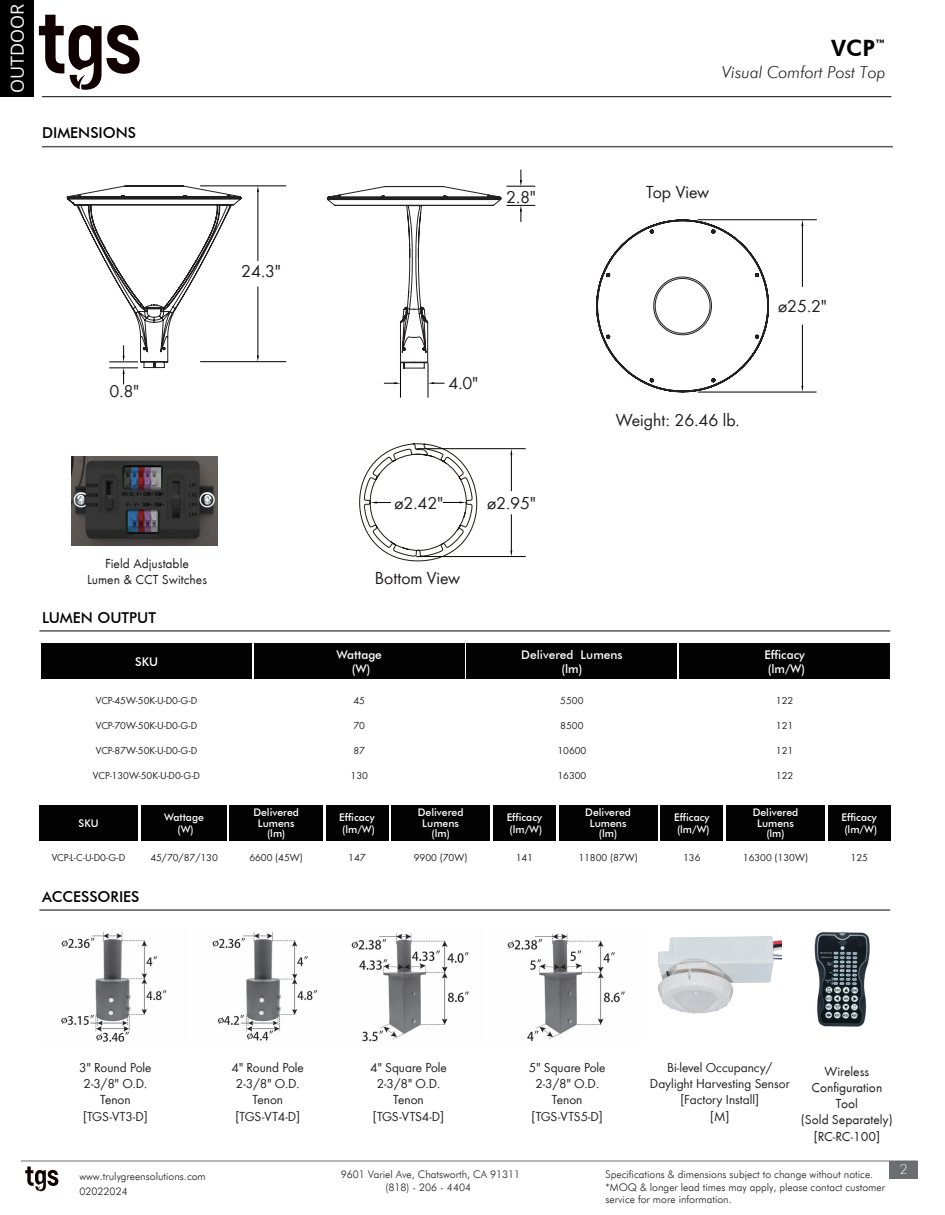
<style>
.page{position:relative;width:945px;height:1215px;background:#fff}
.page>*{position:absolute;margin:0;border:0;box-sizing:border-box;transform-origin:0 0}
.t1{font:800 22.5px "Futura BT";color:#000}
.t2{font:18px "Futura Boo";color:#231f20}
.t3{font:18px "Open Sans";color:#fafafa}
.t4{font:italic 300 16.5px "Futura BT";color:#231f20}
.t5{font:500 15px "Futura BT";color:#000}
.t6{font:300 15px "Futura Round";color:#f7f7f8}
.t7{font:13.5px/16.2px "Futura Boo";color:#231f20;text-align:center}
.t8{font:13.5px/16.2px "Futura Round";color:#231f20;text-align:center}
.t9{font:500 12px "Futura BT";color:#fff}
.t10{font:300 10.5px/15.6px "Futura BT";color:#231f20}
.t11{font:10.5px "Futura Boo";color:#231f20}
.t12{font:500 10.5px/10.5px "Futura BT";color:#fff;text-align:center}
</style>
<div class="page">
<svg style="left:25px;top:1167px;width:33px;height:24px"></svg>
<div style="left:889px;top:1161px;width:28px;height:18px;background:#6c6d70"></div>
<hr style="left:21px;top:1161px;width:896px;height:1px;background:#6c6d70">
<div style="left:0;top:0;width:34px;height:96px;background:#000"></div>
<hr style="left:42px;top:96px;width:849px;height:1px;background:#231f20">
<svg style="left:39px;top:15px;width:101px;height:75px"></svg>
<hr style="left:42px;top:146px;width:851px;height:1px;background:#57585a">
<svg style="left:596px;top:219px;width:173px;height:174px"></svg>
<hr style="left:39px;top:630px;width:851px;height:2px;background:#57585a">
<hr style="left:39px;top:909px;width:851px;height:2px;background:#57585a">
<div style="left:39px;top:805px;width:99px;height:36px;background:#030303"></div>
<div style="left:142px;top:805px;width:85px;height:36px;background:#030303"></div>
<div style="left:229px;top:805px;width:94px;height:36px;background:#030303"></div>
<div style="left:391px;top:805px;width:99px;height:36px;background:#030303"></div>
<div style="left:559px;top:805px;width:99px;height:36px;background:#030303"></div>
<div style="left:726px;top:805px;width:99px;height:36px;background:#030303"></div>
<div style="left:326px;top:805px;width:62px;height:36px;background:#030303"></div>
<div style="left:493px;top:805px;width:63px;height:36px;background:#030303"></div>
<div style="left:661px;top:805px;width:62px;height:36px;background:#030303"></div>
<div style="left:828px;top:805px;width:63px;height:36px;background:#030303"></div>
<hr style="left:698px;top:392px;width:118px;height:1px;background:#000">
<hr style="left:698px;top:219px;width:119px;height:1px;background:#000">
<hr style="left:417px;top:448px;width:108px;height:1px;background:#000">
<hr style="left:417px;top:556px;width:108px;height:1px;background:#000">
<hr style="left:802px;top:325px;width:1px;height:61px;background:#000">
<hr style="left:802px;top:226px;width:1px;height:61px;background:#000">
<hr style="left:511px;top:455px;width:1px;height:36px;background:#000">
<hr style="left:511px;top:515px;width:1px;height:35px;background:#000">
<hr style="left:258px;top:287px;width:1px;height:70px;background:#000">
<hr style="left:258px;top:190px;width:1px;height:71px;background:#000">
<hr style="left:400px;top:363px;width:1px;height:34px;background:#000">
<hr style="left:428px;top:363px;width:1px;height:34px;background:#000">
<hr style="left:200px;top:361px;width:86px;height:1px;background:#000">
<hr style="left:200px;top:186px;width:86px;height:1px;background:#000">
<svg style="left:510px;top:550px;width:2px;height:7px"></svg>
<svg style="left:384px;top:382px;width:16px;height:2px"></svg>
<svg style="left:66px;top:185px;width:176px;height:199px"></svg>
<svg style="left:428px;top:382px;width:16px;height:2px"></svg>
<svg style="left:359px;top:443px;width:142px;height:119px"></svg>
<svg style="left:326px;top:170px;width:209px;height:199px"></svg>
<svg style="left:257px;top:356px;width:2px;height:6px"></svg>
<svg style="left:257px;top:186px;width:2px;height:6px"></svg>
<img style="left:61px;top:931px;width:106px;height:111px">
<img style="left:507px;top:933px;width:118px;height:109px">
<img style="left:351px;top:933px;width:118px;height:109px">
<img style="left:212px;top:931px;width:106px;height:110px">
<img style="left:658px;top:937px;width:123px;height:76px">
<img style="left:814px;top:931px;width:56px;height:96px">
<img style="left:72px;top:456px;width:146px;height:90px">
<div style="left:41px;top:643px;width:211px;height:36px;background:#030303"></div>
<div style="left:254px;top:643px;width:211px;height:36px;background:#030303"></div>
<div style="left:467px;top:643px;width:210px;height:36px;background:#030303"></div>
<div style="left:679px;top:643px;width:211px;height:36px;background:#030303"></div>
<h2 class="t3" style="left:5px;top:93px;width:91px;rotate:-90deg">OUTDOOR</h2>
<p class="t5" style="left:42px;top:124px;width:96px">DIMENSIONS</p>
<p class="t2" style="left:109px;top:379px;width:31px">0.8"</p>
<p class="t2" style="left:241px;top:259px;width:41px">24.3"</p>
<p class="t2" style="left:506px;top:184px;width:31px">2.8"</p>
<p class="t2" style="left:448px;top:370px;width:31px">4.0"</p>
<h1 class="t1" style="left:831px;top:34px;width:56px">VCP<sup>™</sup></h1>
<p class="t4" style="left:722px;top:62px;width:165px">Visual Comfort Post Top</p>
<p class="t2" style="left:646px;top:180px;width:65px">Top View</p>
<p class="t2" style="left:778px;top:294px;width:50px">ø25.2"</p>
<p class="t2" style="left:616px;top:408px;width:125px">Weight: 26.46 lb.</p>
<p class="t8" style="left:105px;top:554px;width:85px">Field Adjustable</p>
<p class="t8" style="left:87px;top:571px;width:122px">Lumen &amp; CCT Switches</p>
<p class="t5" style="left:42px;top:609px;width:116px">LUMEN OUTPUT</p>
<p class="t9" style="left:135px;top:654px;width:24px">SKU</p>
<p class="t11" style="left:96px;top:693px;width:103px">VCP-45W-50K-U-D0-G-D</p>
<p class="t11" style="left:96px;top:718px;width:103px">VCP-70W-50K-U-D0-G-D</p>
<p class="t11" style="left:96px;top:743px;width:103px">VCP-87W-50K-U-D0-G-D</p>
<p class="t11" style="left:93px;top:768px;width:109px">VCP-130W-50K-U-D0-G-D</p>
<p class="t12" style="left:79px;top:818px;width:21px">SKU</p>
<p class="t12" style="left:164px;top:812px;width:41px">Wattage</p>
<p class="t12" style="left:178px;top:824px;width:18px">(W)</p>
<p class="t12" style="left:253px;top:807px;width:47px">Delivered<br>Lumens</p>
<p class="t12" style="left:267px;top:828px;width:20px">(lm)</p>
<p class="t2" style="left:394px;top:491px;width:50px">ø2.42"</p>
<p class="t2" style="left:375px;top:566px;width:87px">Bottom View</p>
<p class="t2" style="left:487px;top:491px;width:50px">ø2.95"</p>
<p class="t9" style="left:336px;top:647px;width:47px">Wattage</p>
<p class="t9" style="left:352px;top:661px;width:20px">(W)</p>
<p class="t9" style="left:521px;top:647px;width:103px">Delivered Lumens</p>
<p class="t9" style="left:561px;top:661px;width:22px">(lm)</p>
<p class="t11" style="left:353px;top:693px;width:13px">45</p>
<p class="t11" style="left:353px;top:718px;width:13px">70</p>
<p class="t11" style="left:353px;top:743px;width:13px">87</p>
<p class="t11" style="left:351px;top:768px;width:19px">130</p>
<p class="t11" style="left:560px;top:693px;width:25px">5500</p>
<p class="t11" style="left:560px;top:718px;width:25px">8500</p>
<p class="t11" style="left:557px;top:743px;width:31px">10600</p>
<p class="t11" style="left:557px;top:768px;width:31px">16300</p>
<p class="t12" style="left:339px;top:812px;width:37px">Efficacy</p>
<p class="t12" style="left:342px;top:824px;width:34px">(lm/W)</p>
<p class="t12" style="left:418px;top:807px;width:47px">Delivered<br>Lumens</p>
<p class="t12" style="left:432px;top:828px;width:20px">(lm)</p>
<p class="t12" style="left:507px;top:812px;width:37px">Efficacy</p>
<p class="t12" style="left:510px;top:824px;width:34px">(lm/W)</p>
<p class="t12" style="left:585px;top:807px;width:47px">Delivered<br>Lumens</p>
<p class="t12" style="left:599px;top:828px;width:20px">(lm)</p>
<p class="t12" style="left:674px;top:812px;width:37px">Efficacy</p>
<p class="t12" style="left:677px;top:824px;width:34px">(lm/W)</p>
<p class="t9" style="left:764px;top:647px;width:42px">Efficacy</p>
<p class="t9" style="left:768px;top:661px;width:39px">(lm/W)</p>
<p class="t11" style="left:776px;top:693px;width:19px">122</p>
<p class="t11" style="left:776px;top:718px;width:19px">121</p>
<p class="t11" style="left:776px;top:743px;width:19px">121</p>
<p class="t11" style="left:776px;top:768px;width:19px">122</p>
<p class="t12" style="left:753px;top:807px;width:47px">Delivered<br>Lumens</p>
<p class="t12" style="left:766px;top:828px;width:20px">(lm)</p>
<p class="t12" style="left:842px;top:812px;width:37px">Efficacy</p>
<p class="t12" style="left:844px;top:824px;width:34px">(lm/W)</p>
<p class="t11" style="left:52px;top:850px;width:75px">VCP-L-C-U-D0-G-D</p>
<p class="t11" style="left:150px;top:850px;width:69px">45/70/87/130</p>
<p class="t11" style="left:249px;top:850px;width:55px">6600 (45W)</p>
<p class="t11" style="left:348px;top:850px;width:19px">147</p>
<p class="t11" style="left:414px;top:850px;width:55px">9900 (70W)</p>
<p class="t11" style="left:516px;top:850px;width:19px">141</p>
<p class="t11" style="left:578px;top:850px;width:61px">11800 (87W)</p>
<p class="t11" style="left:683px;top:850px;width:19px">136</p>
<p class="t11" style="left:743px;top:850px;width:67px">16300 (130W)</p>
<p class="t11" style="left:851px;top:850px;width:19px">125</p>
<p class="t5" style="left:42px;top:888px;width:99px">ACCESSORIES</p>
<p class="t7" style="left:79px;top:1059px;width:74px">3" Round Pole</p>
<p class="t7" style="left:84px;top:1075px;width:65px">2-3/8" O.D.<br>Tenon</p>
<p class="t7" style="left:83px;top:1107px;width:66px">[TGS-VT3-D]</p>
<p class="t7" style="left:232px;top:1059px;width:74px">4" Round Pole</p>
<p class="t7" style="left:236px;top:1075px;width:65px">2-3/8" O.D.<br>Tenon</p>
<p class="t7" style="left:236px;top:1107px;width:66px">[TGS-VT4-D]</p>
<p class="t7" style="left:370px;top:1059px;width:78px">4" Square Pole</p>
<p class="t7" style="left:377px;top:1075px;width:65px">2-3/8" O.D.<br>Tenon</p>
<p class="t7" style="left:373px;top:1107px;width:73px">[TGS-VTS4-D]</p>
<p class="t7" style="left:529px;top:1059px;width:78px">5" Square Pole</p>
<p class="t7" style="left:535px;top:1075px;width:65px">2-3/8" O.D.<br>Tenon</p>
<p class="t7" style="left:532px;top:1107px;width:73px">[TGS-VTS5-D]</p>
<p class="t7" style="left:667px;top:1059px;width:107px">Bi-level Occupancy/</p>
<p class="t7" style="left:650px;top:1075px;width:141px">Daylight Harvesting Sensor</p>
<p class="t7" style="left:680px;top:1091px;width:80px">[Factory Install]</p>
<p class="t7" style="left:710px;top:1107px;width:21px">[M]</p>
<p class="t8" style="left:825px;top:1062px;width:46px">Wireless</p>
<p class="t8" style="left:811px;top:1079px;width:72px">Configuration<br>Tool</p>
<p class="t8" style="left:801px;top:1111px;width:93px">(Sold Separately)</p>
<p class="t8" style="left:814px;top:1127px;width:68px">[RC-RC-100]</p>
<p class="t10" style="left:79px;top:1168px;width:128px">www.trulygreensolutions.com<br>02022024</p>
<p class="t10" style="left:341px;top:1166px;width:181px">9601 Variel Ave, Chatsworth, CA 91311</p>
<p class="t10" style="left:606px;top:1167px;width:269px">Specifications &amp; dimensions subject to change without notice.</p>
<p class="t10" style="left:386px;top:1179px;width:87px">(818) - 206 - 4404</p>
<p class="t10" style="left:606px;top:1181px;width:281px;line-height:12px">*MOQ &amp; longer lead times may apply, please contact customer service for more information.</p>
<p class="t6" style="left:900px;top:1159px;width:10px">2</p>
</div>
